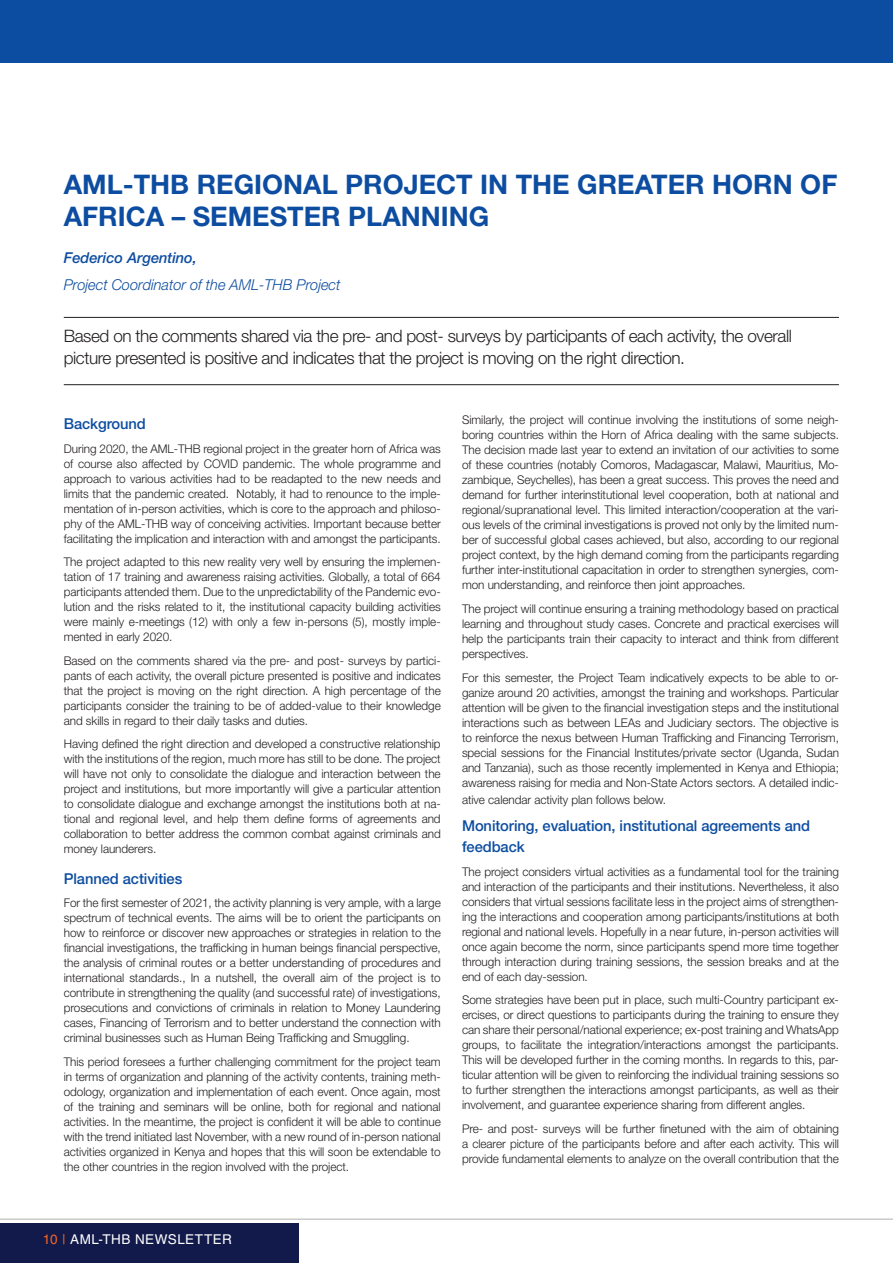
<style>
.page{position:relative;width:893px;height:1263px;background:#fff}
.page>*{position:absolute;margin:0;border:0;box-sizing:border-box;transform-origin:0 0}
.t1{font:700 27px/32.4px "Helvetica Neue LT Std";color:#0d4da1}
.t2{font:300 17.1px/21.1px "Helvetica Neue LT Std";letter-spacing:-.025em;color:#231f20}
.AML_Heading2{font:500 15px/21.6px "Helvetica Neue LT Std";letter-spacing:-.005em;color:#0d4da1}
.AML_Paragrah{font:italic 300 15px "Helvetica Neue LT Std";letter-spacing:-.005em;color:#0d4da1}
.AML_Paragrah-2{font:italic 500 15px "Helvetica Neue LT Std";letter-spacing:-.005em;color:#0d4da1}
.t3{font:13.5px "Helvetica LT Std";letter-spacing:.035em;color:#fff}
.AML_Paragrah-3{font:300 12px/15px "Helvetica Neue LT Std";letter-spacing:-.005em;color:#231f20;text-align:justify}
.s1{color:#f36421}
</style>
<div class="page">
<div style="left:0;top:1223px;width:298px;height:40px;background:#121a4b"></div>
<hr style="left:0;top:1219px;width:893px;height:1px;background:#231f20">
<div style="left:0;top:0;width:893px;height:62px;background:#0d4da1"></div>
<hr style="left:64px;top:317px;width:775px;height:1px;background:#231f20">
<hr style="left:64px;top:384px;width:775px;height:1px;background:#231f20">
<p class="t1" style="left:64px;top:167px;width:775px">AML-THB REGIONAL PROJECT IN THE GREATER HORN OF<br>AFRICA – SEMESTER PLANNING</p>
<p class="AML_Paragrah-2" style="left:64px;top:249px;width:135px">Federico Argentino,</p>
<p class="AML_Paragrah" style="left:64px;top:275px;width:278px">Project Coordinator of the AML-THB Project</p>
<p class="t2" style="left:64px;top:325px;width:730px">Based on the comments shared via the pre- and post- surveys by participants of each activity, the overall picture presented is positive and indicates that the project is moving on the right direction.</p>
<p class="AML_Heading2" style="left:64px;top:413px;width:84px">Background</p>
<p class="AML_Paragrah-3" style="left:64px;top:441px;width:378px">During 2020, the AML-THB regional project in the greater horn of Africa was of course also affected by COVID pandemic. The whole programme and approach to various activities had to be readapted to the new needs and limits that the pandemic created. Notably, it had to renounce to the imple&shy;mentation of in-person activities, which is core to the approach and philoso&shy;phy of the AML-THB way of conceiving activities. Important because better facilitating the implication and interaction with and amongst the participants.</p>
<p class="AML_Paragrah-3" style="left:64px;top:554px;width:378px">The project adapted to this new reality very well by ensuring the implemen&shy;tation of 17 training and awareness raising activities. Globally, a total of 664 participants attended them. Due to the unpredictability of the Pandemic evo&shy;lution and the risks related to it, the institutional capacity building activities were mainly e-meetings (12) with only a few in-persons (5), mostly imple&shy;mented in early 2020.</p>
<p class="AML_Paragrah-3" style="left:64px;top:653px;width:378px">Based on the comments shared via the pre- and post- surveys by partici&shy;pants of each activity, the overall picture presented is positive and indicates that the project is moving on the right direction. A high percentage of the participants consider the training to be of added-value to their knowledge and skills in regard to their daily tasks and duties.</p>
<p class="AML_Paragrah-3" style="left:64px;top:736px;width:378px">Having defined the right direction and developed a constructive relationship with the institutions of the region, much more has still to be done. The project will have not only to consolidate the dialogue and interaction between the project and institutions, but more importantly will give a particular attention to consolidate dialogue and exchange amongst the institutions both at na&shy;tional and regional level, and help them define forms of agreements and collaboration to better address the common combat against criminals and money launderers.</p>
<p class="AML_Heading2" style="left:64px;top:867px;width:120px">Planned activities</p>
<p class="AML_Paragrah-3" style="left:64px;top:895px;width:378px">For the first semester of 2021, the activity planning is very ample, with a large spectrum of technical events. The aims will be to orient the participants on how to reinforce or discover new approaches or strategies in relation to the financial investigations, the trafficking in human beings financial perspective, the analysis of criminal routes or a better understanding of procedures and international standards., In a nutshell, the overall aim of the project is to contribute in strengthening the quality (and successful rate) of investigations, prosecutions and convictions of criminals in relation to Money Laundering cases, Financing of Terrorism and to better understand the connection with criminal businesses such as Human Being Trafficking and Smuggling.</p>
<p class="AML_Paragrah-3" style="left:64px;top:1053px;width:378px">This period foresees a further challenging commitment for the project team in terms of organization and planning of the activity contents, training meth&shy;odology, organization and implementation of each event. Once again, most of the training and seminars will be online, both for regional and national activities. In the meantime, the project is confident it will be able to continue with the trend initiated last November, with a new round of in-person national activities organized in Kenya and hopes that this will soon be extendable to the other countries in the region involved with the project.</p>
<p class="AML_Paragrah-3" style="left:462px;top:412px;width:378px">Similarly, the project will continue involving the institutions of some neigh&shy;boring countries within the Horn of Africa dealing with the same subjects.<br>The decision made last year to extend an invitation of our activities to some of these countries (notably Comoros, Madagascar, Malawi, Mauritius, Mo&shy;zambique, Seychelles), has been a great success. This proves the need and demand for further interinstitutional level cooperation, both at national and regional/supranational level. This limited interaction/cooperation at the vari&shy;ous levels of the criminal investigations is proved not only by the limited num&shy;ber of successful global cases achieved, but also, according to our regional project context, by the high demand coming from the participants regarding further inter-institutional capacitation in order to strengthen synergies, com&shy;mon understanding, and reinforce then joint approaches.</p>
<p class="AML_Paragrah-3" style="left:462px;top:601px;width:378px">The project will continue ensuring a training methodology based on practical learning and throughout study cases. Concrete and practical exercises will help the participants train their capacity to interact and think from different perspectives.</p>
<p class="AML_Paragrah-3" style="left:462px;top:669px;width:378px">For this semester, the Project Team indicatively expects to be able to or&shy;ganize around 20 activities, amongst the training and workshops. Particular attention will be given to the financial investigation steps and the institutional interactions such as between LEAs and Judiciary sectors. The objective is to reinforce the nexus between Human Trafficking and Financing Terrorism, special sessions for the Financial Institutes/private sector (Uganda, Sudan and Tanzania), such as those recently implemented in Kenya and Ethiopia; awareness raising for media and Non-State Actors sectors. A detailed indic-</p>
<p class="AML_Paragrah-3" style="left:462px;top:792px;width:206px">ative calendar activity plan follows below.</p>
<p class="AML_Heading2" style="left:462px;top:814px;width:350px">Monitoring, evaluation, institutional agreements and feedback</p>
<p class="AML_Paragrah-3" style="left:462px;top:864px;width:378px">The project considers virtual activities as a fundamental tool for the training and interaction of the participants and their institutions. Nevertheless, it also considers that virtual sessions facilitate less in the project aims of strengthen&shy;ing the interactions and cooperation among participants/institutions at both regional and national levels. Hopefully in a near future, in-person activities will once again become the norm, since participants spend more time together through interaction during training sessions, the session breaks and at the end of each day-session.</p>
<p class="AML_Paragrah-3" style="left:462px;top:992px;width:378px">Some strategies have been put in place, such multi-Country participant ex&shy;ercises, or direct questions to participants during the training to ensure they can share their personal/national experience; ex-post training and WhatsApp groups, to facilitate the integration/interactions amongst the participants.<br>This will be developed further in the coming months. In regards to this, par&shy;ticular attention will be given to reinforcing the individual training sessions so to further strengthen the interactions amongst participants, as well as their involvement, and guarantee experience sharing from different angles.</p>
<p class="AML_Paragrah-3" style="left:462px;top:1121px;width:378px">Pre- and post- surveys will be further finetuned with the aim of obtaining a clearer picture of the participants before and after each activity. This will provide fundamental elements to analyze on the overall contribution that the</p>
<p class="t3" style="left:43px;top:1231px;width:191px"><span class="s1">10 |</span> AML-THB NEWSLETTER</p>
</div>
